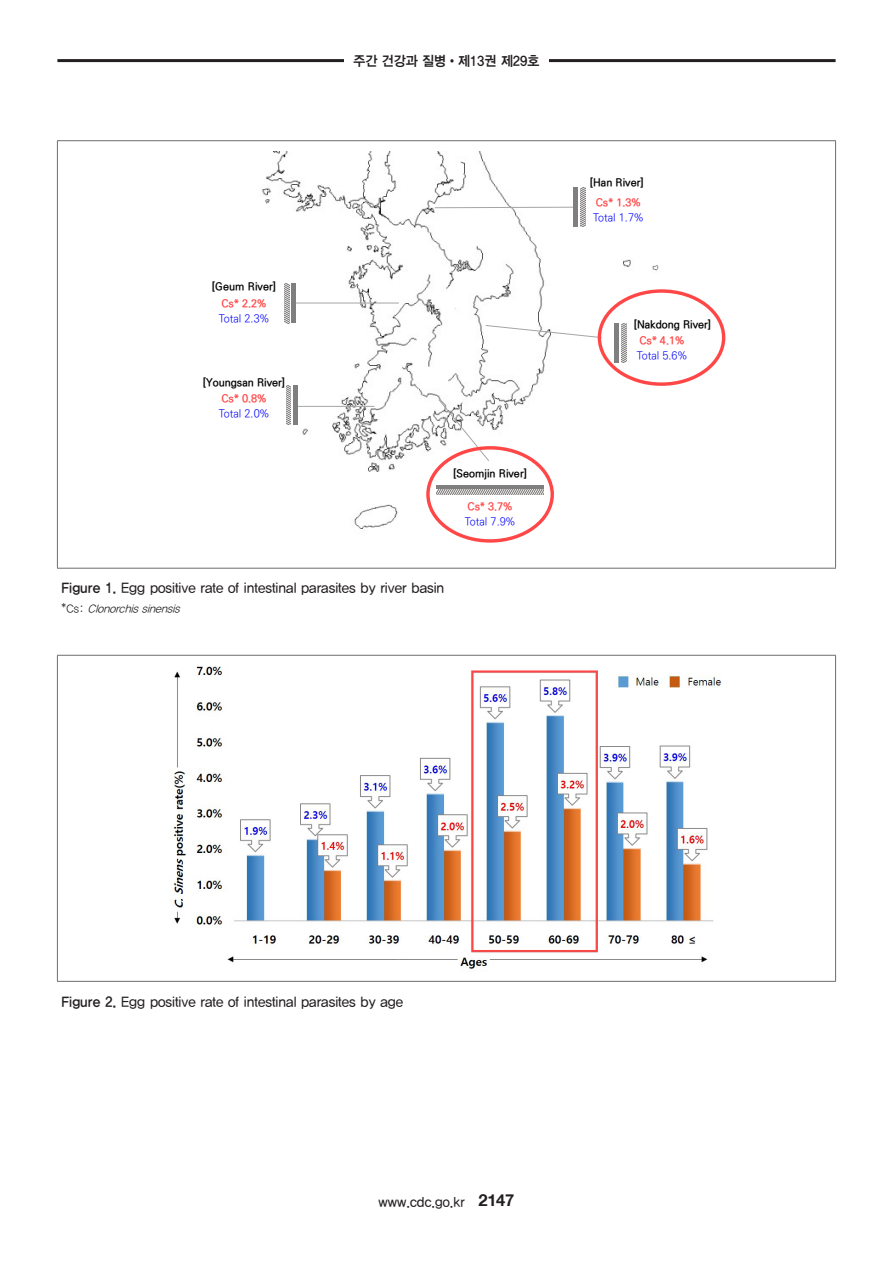
<style>
.page{position:relative;width:893px;height:1263px;background:#fff}
.page>*{position:absolute;margin:0;border:0;box-sizing:border-box;transform-origin:0 0}
.그림-제목{font:14.25px "YDVYGO Std 33";color:#231f20;scale:.94 1}
.t1{font:13.8px "YDVYGO Std 13";color:#231f20;scale:.92 1}
.t2{font:13.8px "YDVYGO Std 34";color:#231f20;scale:.94 1}
.표-주{font:italic 11.25px "YDVYGO Std 32";color:#231f20}
.t3{font:700 10.8px/16.5px "Ko Pub World Dotum";color:#000;text-align:center}
.t4{font:300 10.8px/15px "Ko Pub World Dotum";color:#00f}
.s1{color:#ff4747}
.s2{font-weight:700;color:#ff4747}
.s3{font-family:"YDVYGO Std 34"}
.s4{font-style:normal}
.s5{font-family:"Helvetica 75";font-weight:700;font-size:16.5px}
</style>
<div class="page">
<hr style="left:57px;top:59px;width:779px;height:3px;background:#231f20">
<div style="left:344px;top:51px;width:205px;height:19px;background:#fff"></div>
<hr style="left:57px;top:140px;width:779px;height:1px;background:#6c6d70">
<hr style="left:57px;top:141px;width:1px;height:427px;background:#6c6d70">
<hr style="left:835px;top:141px;width:1px;height:427px;background:#6c6d70">
<hr style="left:57px;top:568px;width:779px;height:1px;background:#6c6d70">
<img style="left:262px;top:151px;width:288px;height:320px">
<div style="left:291px;top:284px;width:5px;height:39px;background:#7f7f7f"></div>
<hr style="left:294px;top:385px;width:4px;height:40px;background:#7f7f7f">
<hr style="left:436px;top:485px;width:108px;height:3px;background:#7f7f7f">
<hr style="left:296px;top:303px;width:103px;height:1px;background:#a5a5a5">
<hr style="left:298px;top:406px;width:76px;height:1px;background:#a5a5a5">
<svg style="left:485px;top:325px;width:115px;height:13px"></svg>
<svg style="left:434px;top:206px;width:139px;height:2px"></svg>
<svg style="left:438px;top:399px;width:52px;height:63px"></svg>
<div style="left:426px;top:446px;width:128px;height:97px;border:3px solid #ff4747;border-radius:50%"></div>
<div style="left:598px;top:289px;width:127px;height:97px;border:3px solid #ff4747;border-radius:50%"></div>
<img style="left:354px;top:504px;width:44px;height:25px">
<img style="left:623px;top:259px;width:8px;height:8px">
<img style="left:652px;top:265px;width:7px;height:6px">
<svg style="left:284px;top:284px;width:5px;height:39px"></svg>
<svg style="left:286px;top:386px;width:4px;height:39px"></svg>
<div style="left:614px;top:323px;width:5px;height:40px;background:#7f7f7f"></div>
<svg style="left:622px;top:323px;width:4px;height:39px"></svg>
<div style="left:573px;top:187px;width:5px;height:40px;background:#7f7f7f"></div>
<svg style="left:581px;top:188px;width:4px;height:39px"></svg>
<svg style="left:437px;top:490px;width:106px;height:4px"></svg>
<hr style="left:57px;top:655px;width:779px;height:1px;background:#6c6d70">
<hr style="left:57px;top:656px;width:1px;height:325px;background:#6c6d70">
<hr style="left:835px;top:656px;width:1px;height:325px;background:#6c6d70">
<hr style="left:57px;top:981px;width:779px;height:1px;background:#6c6d70">
<img style="left:170px;top:666px;width:552px;height:304px">
<p class="t2" style="left:353px;top:54px;width:199px">주간 건강과 질병•제13권 제29호</p>
<p class="t3" style="left:212px;top:279px;width:66px">[Geum River]<br><span class="s1">Cs* 2.2%</span></p>
<p class="t4" style="left:219px;top:311px;width:52px">Total 2.3%</p>
<p class="t3" style="left:203px;top:374px;width:84px">[Youngsan River]<br><span class="s1">Cs* 0.8%</span></p>
<p class="t4" style="left:219px;top:407px;width:52px">Total 2.0%</p>
<p class="t3" style="left:453px;top:466px;width:75px">[Seomjin River]</p>
<p class="t4" style="left:465px;top:500px;width:52px"><span class="s2">Cs* 3.7%<br></span>Total 7.9%</p>
<p class="그림-제목" style="left:62px;top:581px;width:409px"><span class="s3">Figure 1.</span> Egg positive rate of intestinal parasites by river basin</p>
<p class="표-주" style="left:62px;top:603px;width:123px"><span class="s4">* C s :</span> Clonorchis sinensis</p>
<p class="t3" style="left:590px;top:174px;width:55px;line-height:19.8px">[Han River]<br><span class="s1">Cs* 1.3%</span></p>
<p class="t4" style="left:593px;top:211px;width:52px">Total 1.7%</p>
<p class="t3" style="left:634px;top:317px;width:79px">[Nakdong River]</p>
<p class="t4" style="left:637px;top:334px;width:52px"><span class="s2">Cs* 4.1%<br></span>Total 5.6%</p>
<p class="그림-제목" style="left:62px;top:994px;width:365px"><span class="s3">Figure 2.</span> Egg positive rate of intestinal parasites by age</p>
<p class="t1" style="left:379px;top:1194px;width:149px">www.cdc.go.kr <span class="s5">2147</span></p>
</div>
